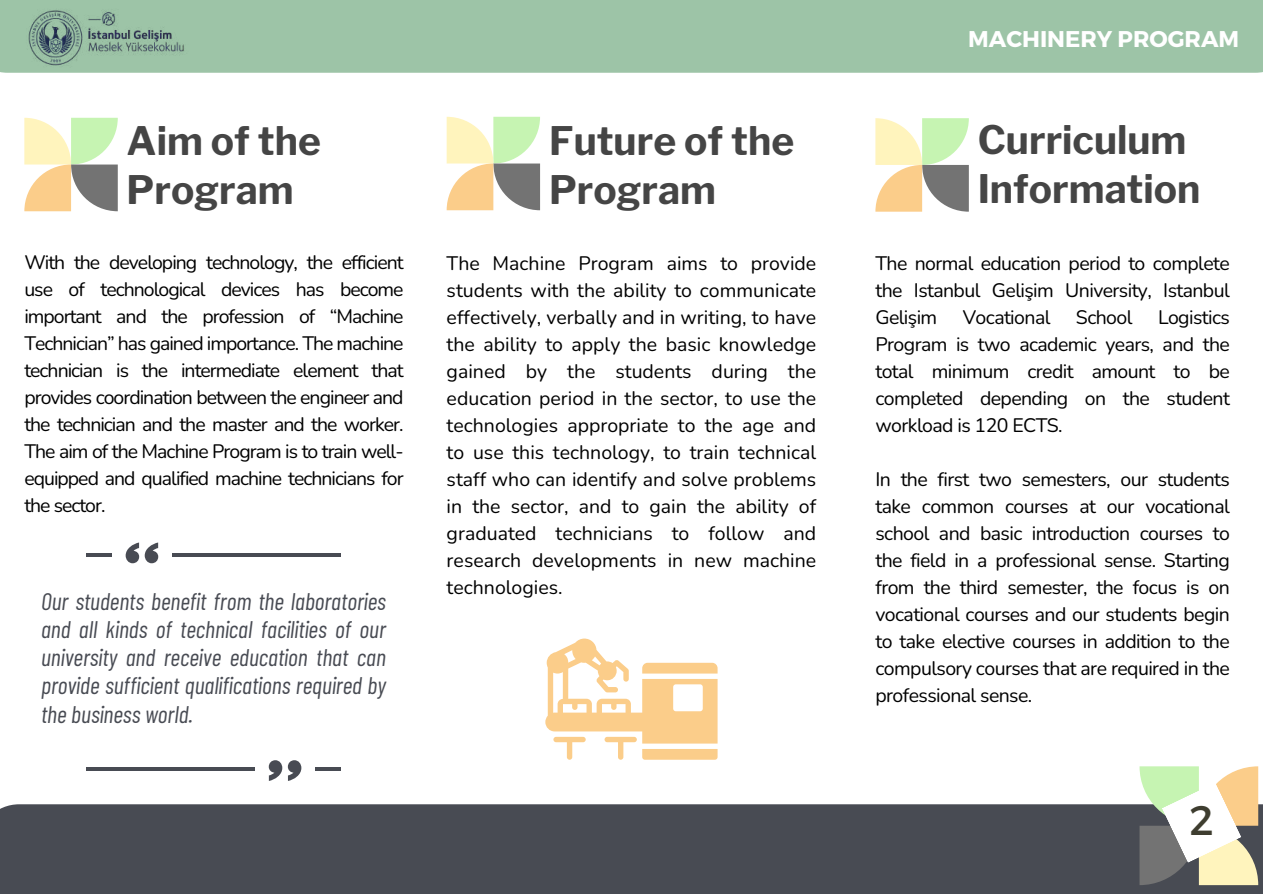
<style>
.page{position:relative;width:1263px;height:894px;background:#fff}
.page>*{position:absolute;margin:0;border:0;box-sizing:border-box;transform-origin:0 0}
.t1{font:41.25px "Montserrat";color:#3e3d2f}
.t2{font:700 39px/49.5px "Libre Franklin";color:#454545}
.t3{font:italic 24px/28.2px "Barlow Condensed";color:#484b53;text-align:justify}
.t4{font:700 22.8px "Montserrat";color:#fff}
.t5{font:19.5px/27px "Nunito";letter-spacing:-.03em;color:#000;text-align:justify}
</style>
<div class="page">
<div style="left:0;top:804px;width:1263px;height:89px;background:#484b53"></div>
<svg style="left:24px;top:118px;width:94px;height:93px"></svg>
<svg style="left:447px;top:117px;width:93px;height:93px"></svg>
<div style="left:0;top:0;width:1263px;height:73px;background:#9dc4a7"></div>
<svg style="left:145px;top:542px;width:13px;height:21px"></svg>
<svg style="left:126px;top:542px;width:13px;height:21px"></svg>
<svg style="left:86px;top:553px;width:26px;height:3px"></svg>
<svg style="left:172px;top:553px;width:169px;height:3px"></svg>
<svg style="left:269px;top:760px;width:13px;height:20px"></svg>
<svg style="left:288px;top:760px;width:13px;height:20px"></svg>
<svg style="left:315px;top:767px;width:26px;height:3px"></svg>
<svg style="left:86px;top:767px;width:169px;height:3px"></svg>
<svg style="left:875px;top:118px;width:94px;height:93px"></svg>
<svg style="left:1139px;top:766px;width:119px;height:118px"></svg>
<img style="left:20px;top:10px;width:171px;height:63px">
<svg style="left:545px;top:638px;width:172px;height:121px"></svg>
<h2 class="t2" style="left:127px;top:116px;width:196px">Aim of the<br>Program</h2>
<p class="t5" style="left:24px;top:249px;width:381px">With the developing technology, the efficient use of technological devices has become important and the profession of “Machine Technician” has gained importance. The machine technician is the intermediate element that provides coordination between the engineer and the technician and the master and the worker.<br>The aim of the Machine Program is to train well&shy;equipped and qualified machine technicians for the sector.</p>
<p class="t3" style="left:41px;top:586px;width:346px">Our students benefit from the laboratories and all kinds of technical facilities of our university and receive education that can provide sufficient qualifications required by the business world.</p>
<h2 class="t2" style="left:549px;top:116px;width:247px">Future of the<br>Program</h2>
<p class="t4" style="left:968px;top:24px;width:272px">MACHINERY PROGRAM</p>
<h2 class="t2" style="left:978px;top:115px;width:224px">Curriculum<br>Information</h2>
<p class="t5" style="left:447px;top:250px;width:371px">The Machine Program aims to provide students with the ability to communicate effectively, verbally and in writing, to have the ability to apply the basic knowledge gained by the students during the education period in the sector, to use the technologies appropriate to the age and to use this technology, to train technical staff who can identify and solve problems in the sector, and to gain the ability of graduated technicians to follow and research developments in new machine technologies.</p>
<p class="t5" style="left:875px;top:250px;width:356px">The normal education period to complete the Istanbul Gelişim University, Istanbul Gelişim</p>
<p class="t5" style="left:963px;top:304px;width:89px">Vocational</p>
<p class="t5" style="left:1076px;top:304px;width:58px">School</p>
<p class="t5" style="left:875px;top:304px;width:356px;text-indent:283px">Logistics Program is two academic years, and the total minimum credit amount to be completed depending on the student workload is 120 ECTS.</p>
<p class="t5" style="left:875px;top:466px;width:356px">In the first two semesters, our students take common courses at our vocational school and basic introduction courses to the field in a professional sense. Starting from the third semester, the focus is on vocational courses and our students begin to take elective courses in addition to the compulsory courses that are required in the professional sense.</p>
<h1 class="t1" style="left:1189px;top:793px;width:26px">2</h1>
</div>
